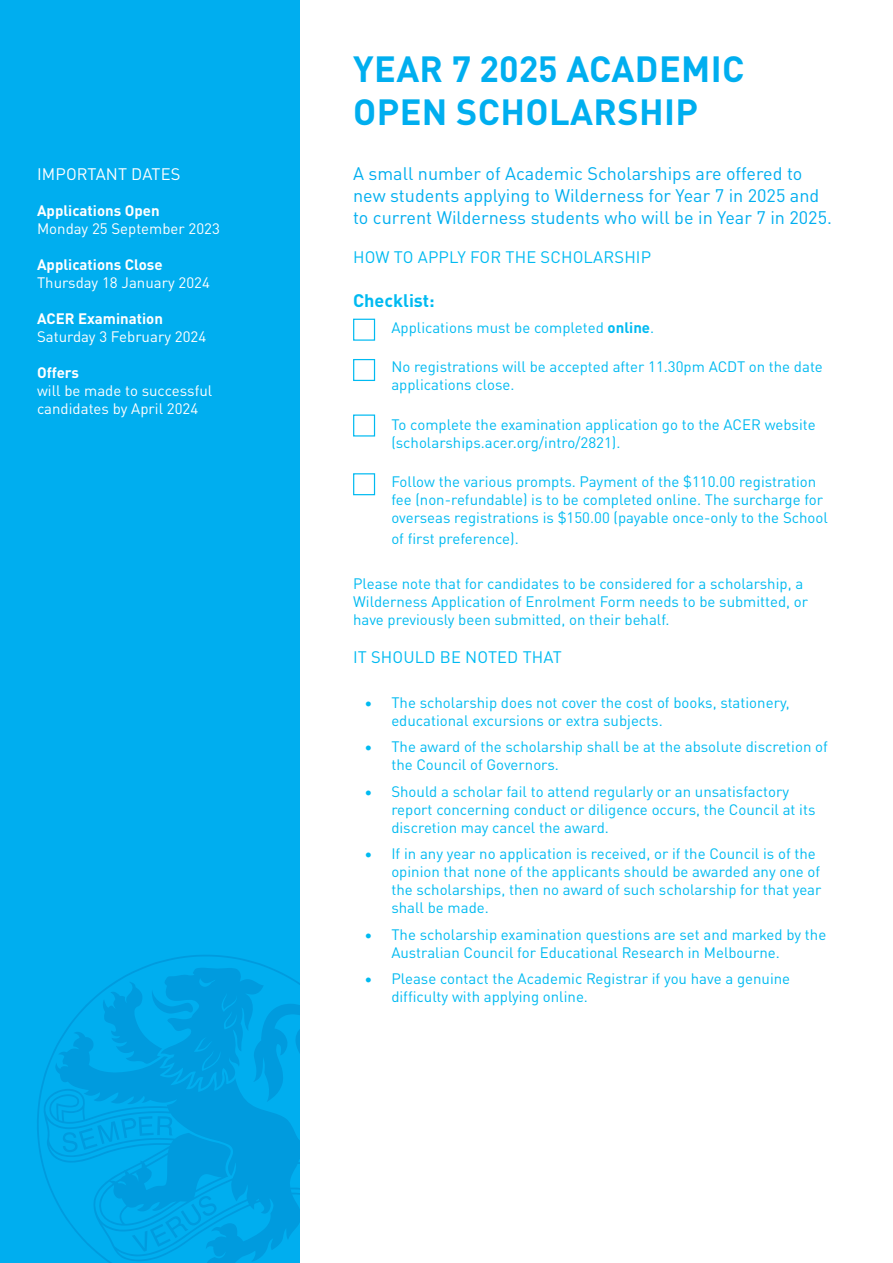
<style>
.page{position:relative;width:893px;height:1263px;background:#fff}
.page>*{position:absolute;margin:0;border:0;box-sizing:border-box;transform-origin:0 0}
.t1{font:700 36px/43.2px "DINOT";letter-spacing:.01em;color:#00aeef}
.t2{font:18px/21.6px "DINOT";color:#00aeef}
.t3{font:700 18px "DINOT";color:#00baf1}
.t4{font:16.5px "DINOT";letter-spacing:.01em;color:#00baf1}
.t5{font:16.5px "DINOT";letter-spacing:.01em;color:#fff}
.t6{font:15px/18px "DINOT";color:#00baf1}
.t7{font:15px/18px "DINOT";color:#fff}
.t8{font:700 15px "DINOT";color:#fff}
.s1{font-weight:700}
</style>
<div class="page">
<div style="left:0;top:0;width:299px;height:1263px;background:#00aeef"></div>
<svg style="left:37px;top:955px;width:262px;height:308px"></svg>
<div style="left:353px;top:319px;width:22px;height:22px;border:1px solid #00baf1"></div>
<div style="left:353px;top:359px;width:22px;height:22px;border:1px solid #00baf1"></div>
<div style="left:353px;top:414px;width:22px;height:22px;border:1px solid #00baf1"></div>
<div style="left:353px;top:473px;width:22px;height:22px;border:1px solid #00baf1"></div>
<p class="t5" style="left:37px;top:162px;width:145px">IMPORTANT DATES</p>
<p class="t7" style="left:37px;top:201px;width:184px"><span class="s1">Applications Open<br></span>Monday 25 September 2023</p>
<p class="t7" style="left:37px;top:255px;width:174px"><span class="s1">Applications Close<br></span>Thursday 18 January 2024</p>
<p class="t7" style="left:37px;top:309px;width:171px"><span class="s1">ACER Examination<br></span>Saturday 3 February 2024</p>
<p class="t8" style="left:37px;top:361px;width:44px">Offers</p>
<p class="t7" style="left:37px;top:381px;width:177px">will be made to successful candidates by April 2024</p>
<p class="t1" style="left:353px;top:44px;width:393px">YEAR 7 2025 ACADEMIC<br>OPEN SCHOLARSHIP</p>
<p class="t2" style="left:353px;top:162px;width:480px">A small number of Academic Scholarships are offered to new students applying to Wilderness for Year 7 in 2025 and to current Wilderness students who will be in Year 7 in 2025.</p>
<p class="t4" style="left:353px;top:245px;width:300px">HOW TO APPLY FOR THE SCHOLARSHIP</p>
<p class="t3" style="left:353px;top:286px;width:83px">Checklist:</p>
<p class="t6" style="left:391px;top:317px;width:264px">Applications must be completed <span class="s1">online</span>.</p>
<p class="t6" style="left:391px;top:357px;width:433px">No registrations will be accepted after 11.30pm ACDT on the date applications close.</p>
<p class="t6" style="left:391px;top:414px;width:426px">To complete the examination application go to the ACER website (scholarships.acer.org/intro/2821).</p>
<p class="t6" style="left:391px;top:471px;width:438px">Follow the various prompts. Payment of the $110.00 registration fee (non-refundable) is to be completed online. The surcharge for overseas registrations is $150.00 (payable once-only to the School</p>
<p class="t6" style="left:391px;top:529px;width:129px">of first preference).</p>
<p class="t6" style="left:353px;top:574px;width:457px">Please note that for candidates to be considered for a scholarship, a<br>Wilderness Application of Enrolment Form needs to be submitted, or have previously been submitted, on their behalf.</p>
<p class="t4" style="left:353px;top:645px;width:210px">IT SHOULD BE NOTED THAT</p>
<p class="t6" style="left:391px;top:692px;width:400px;text-indent:-27px">• The scholarship does not cover the cost of books, stationery, educational excursions or extra subjects.</p>
<p class="t6" style="left:391px;top:736px;width:438px;text-indent:-27px">• The award of the scholarship shall be at the absolute discretion of the Council of Governors.</p>
<p class="t6" style="left:391px;top:781px;width:426px;text-indent:-27px">• Should a scholar fail to attend regularly or an unsatisfactory report concerning conduct or diligence occurs, the Council at its discretion may cancel the award.</p>
<p class="t6" style="left:391px;top:843px;width:432px;text-indent:-27px">• If in any year no application is received, or if the Council is of the opinion that none of the applicants should be awarded any one of the scholarships, then no award of such scholarship for that year shall be made.</p>
<p class="t6" style="left:391px;top:924px;width:436px;text-indent:-27px">• The scholarship examination questions are set and marked by the<br>Australian Council for Educational Research in Melbourne.</p>
<p class="t6" style="left:391px;top:968px;width:400px;text-indent:-27px">• Please contact the Academic Registrar if you have a genuine difficulty with applying online.</p>
</div>
